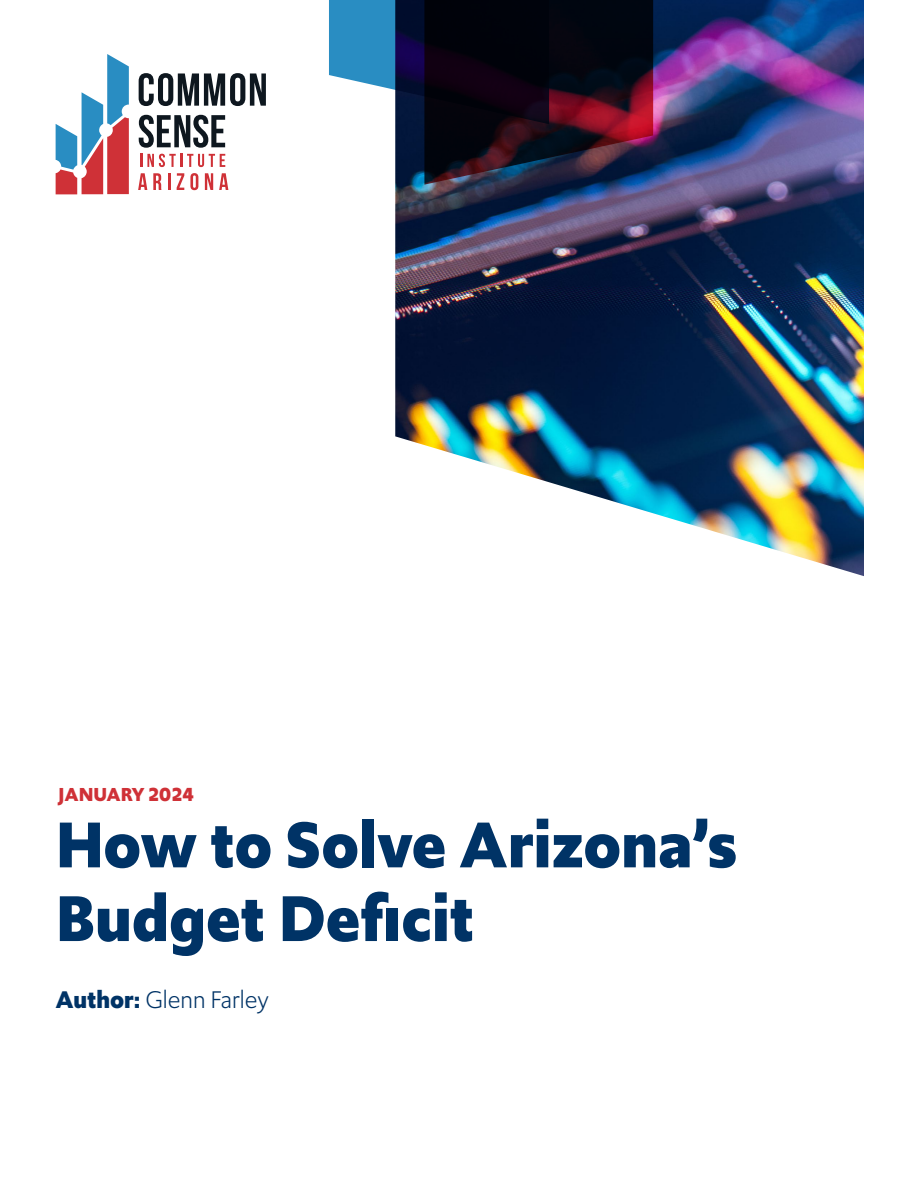
<style>
.page{position:relative;width:918px;height:1188px;background:#fff}
.page>*{position:absolute;margin:0;border:0;box-sizing:border-box;transform-origin:0 0}
.t1{font:700 67.95px/73.7px "Upgrade";color:#036}
.t2{font:25.35px "Upgrade";color:#036}
.t3{font:700 19.8px "Upgrade";color:#cf3137}
.s1{font-weight:700}
</style>
<div class="page">
<img style="left:395px;top:0;width:469px;height:576px">
<svg style="left:329px;top:0;width:324px;height:185px;background:#333347"></svg>
<svg style="left:56px;top:54px;width:73px;height:140px"></svg>
<svg style="left:139px;top:115px;width:86px;height:33px"></svg>
<svg style="left:139px;top:73px;width:127px;height:33px"></svg>
<svg style="left:138px;top:173px;width:9px;height:17px"></svg>
<svg style="left:153px;top:173px;width:9px;height:17px"></svg>
<svg style="left:168px;top:173px;width:2px;height:17px"></svg>
<svg style="left:177px;top:173px;width:7px;height:17px"></svg>
<svg style="left:190px;top:173px;width:8px;height:17px"></svg>
<svg style="left:205px;top:173px;width:8px;height:17px"></svg>
<svg style="left:219px;top:173px;width:9px;height:17px"></svg>
<svg style="left:140px;top:154px;width:85px;height:13px"></svg>
<p class="t3" style="left:59px;top:781px;width:137px">JANUARY 2024</p>
<p class="t1" style="left:56px;top:808px;width:683px">How to Solve Arizona’s<br>Budget Deficit</p>
<p class="t2" style="left:56px;top:983px;width:215px"><span class="s1">Author:</span> Glenn Farley</p>
</div>
